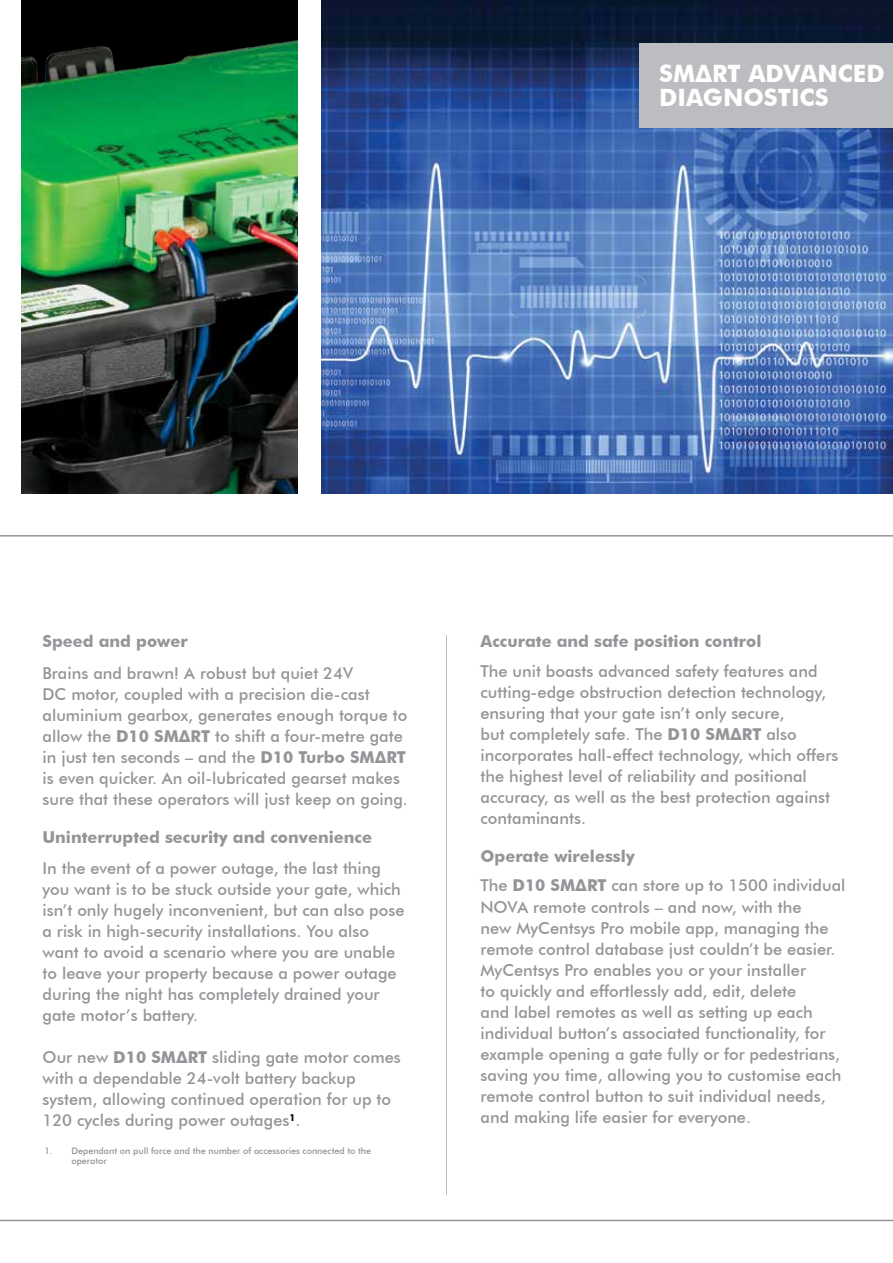
<style>
.page{position:relative;width:893px;height:1263px;background:#fff}
.page>*{position:absolute;margin:0;border:0;box-sizing:border-box;transform-origin:0 0}
.t1{font:700 23.85px/24px "Futura BT";color:#fff}
.t2{font:500 16.35px/21px "Futura BT";color:#939598}
.t3{font:700 16.35px "Futura BT";color:#939598}
.t4{font:500 9px/10.5px "Futura BT";color:#939598}
.s1{font-weight:700}
</style>
<div class="page">
<hr style="left:0;top:1220px;width:893px;height:1px;background:#939598">
<hr style="left:0;top:535px;width:893px;height:2px;background:#939598">
<img style="left:21px;top:0;width:277px;height:493px">
<hr style="left:446px;top:635px;width:1px;height:560px;background:#bcbec0">
<img style="left:322px;top:0;width:571px;height:493px">
<div style="left:640px;top:43px;width:253px;height:84px;background:#bcbdc0"></div>
<h1 class="t1" style="left:659px;top:62px;width:227px">SMΔRT ADVANCED<br>DIAGNOSTICS</h1>
<p class="t3" style="left:43px;top:632px;width:147px">Speed and power</p>
<p class="t2" style="left:43px;top:662px;width:367px">Brains and brawn! A robust but quiet 24V<br>DC motor, coupled with a precision die-cast aluminium gearbox, generates enough torque to allow the <span class="s1">D10 SMΔRT</span> to shift a four-metre gate in just ten seconds – and the <span class="s1">D10 Turbo SMΔRT </span>is even quicker. An oil-lubricated gearset makes sure that these operators will just keep on going.</p>
<p class="t3" style="left:43px;top:827px;width:331px">Uninterrupted security and convenience</p>
<p class="t2" style="left:43px;top:858px;width:363px">In the event of a power outage, the last thing you want is to be stuck outside your gate, which isn’t only hugely inconvenient, but can also pose a risk in high-security installations. You also want to avoid a scenario where you are unable to leave your property because a power outage during the night has completely drained your gate motor’s battery.</p>
<p class="t2" style="left:43px;top:1047px;width:360px">Our new <span class="s1">D10 SMΔRT</span> sliding gate motor comes with a dependable 24-volt battery backup system, allowing continued operation for up to 120 cycles during power outages<sup>1</sup>.</p>
<p class="t4" style="left:71px;top:1145px;width:301px;text-indent:-27px">1. Dependant on pull force and the number of accessories connected to the operator</p>
<p class="t3" style="left:480px;top:632px;width:283px">Accurate and safe position control</p>
<p class="t2" style="left:480px;top:660px;width:359px">The unit boasts advanced safety features and cutting-edge obstruction detection technology, ensuring that your gate isn’t only secure,<br>but completely safe. The <span class="s1">D10 SMΔRT</span> also incorporates hall-effect technology, which offers the highest level of reliability and positional accuracy, as well as the best protection against contaminants.</p>
<p class="t2" style="left:480px;top:841px;width:367px;line-height:29.5px"><span class="s1">Operate wirelessly<br></span>The <span class="s1">D10 SMΔRT</span> can store up to 1500 individual</p>
<p class="t2" style="left:480px;top:896px;width:362px">NOVA remote controls – and now, with the<br>new MyCentsys Pro mobile app, managing the remote control database just couldn’t be easier.<br>MyCentsys Pro enables you or your installer<br>to quickly and effortlessly add, edit, delete<br>and label remotes as well as setting up each individual button’s associated functionality, for example opening a gate fully or for pedestrians, saving you time, allowing you to customise each remote control button to suit individual needs, and making life easier for everyone.</p>
</div>
